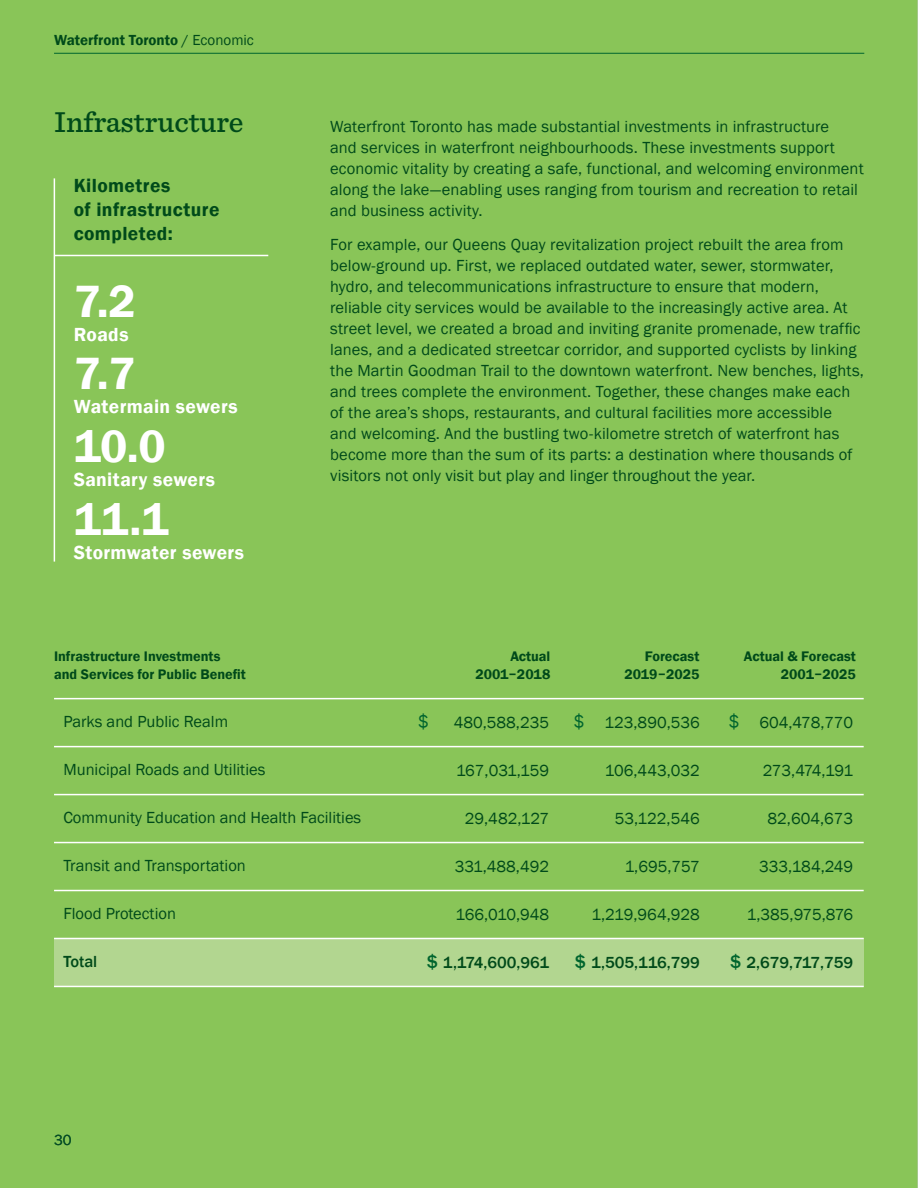
<style>
.page{position:relative;width:918px;height:1188px;background:#89c558}
.page>*{position:absolute;margin:0;border:0;box-sizing:border-box;transform-origin:0 0}
.t1{font:600 46.5px "Franklin Gothic";color:#fff}
.t2{font:500 30px "Sentinel";color:#004a1a}
.t3{font:600 19.5px "Franklin Gothic";letter-spacing:.02em;color:#fff}
.t4{font:600 19.5px/24px "Franklin Gothic";letter-spacing:.02em;color:#004a1a}
.t5{font:19.5px "Franklin Gothic";color:#00652e}
.t6{font:16.5px/21px "Franklin Gothic";letter-spacing:.005em;color:#004a1a}
.t7{font:500 16.5px "Franklin Gothic";color:#004a1a}
.t8{font:16.5px "Franklin Gothic";letter-spacing:-.02em;color:#004a1a}
.t9{font:16.5px "Franklin Gothic";letter-spacing:-.045em;color:#004a1a}
.t10{font:600 15px "Franklin Gothic";color:#004a1a}
.t11{font:15px "Franklin Gothic";color:#00652e}
.t12{font:600 14.25px/18px "Franklin Gothic";color:#004a1a;text-align:right}
.s1{font-weight:400}
.s2{font-size:19.5px;color:#00652e}
</style>
<div class="page">
<div style="left:54px;top:938px;width:810px;height:49px;background:#b2d690"></div>
<hr style="left:54px;top:53px;width:810px;height:1px;background:#00652e">
<hr style="left:54px;top:746px;width:810px;height:1px;background:#fff">
<hr style="left:54px;top:794px;width:810px;height:1px;background:#fff">
<hr style="left:54px;top:842px;width:810px;height:1px;background:#fff">
<hr style="left:54px;top:890px;width:810px;height:1px;background:#fff">
<hr style="left:54px;top:938px;width:810px;height:1px;background:#fff">
<hr style="left:54px;top:986px;width:810px;height:1px;background:#fff">
<hr style="left:54px;top:698px;width:810px;height:1px;background:#fff">
<hr style="left:54px;top:178px;width:1px;height:384px;background:#fff">
<hr style="left:54px;top:255px;width:214px;height:1px;background:#fff">
<hr style="left:917px;top:0;width:1px;height:1188px;background:#c6c8c9">
<p class="t10" style="left:54px;top:31px;width:201px">Waterfront Toronto <span class="s1">/ Economic</span></p>
<p class="t2" style="left:54px;top:99px;width:191px">Infrastructure</p>
<p class="t4" style="left:74px;top:174px;width:147px">Kilometres<br>of infrastructure completed:</p>
<p class="t1" style="left:74px;top:272px;width:64px">7.2</p>
<p class="t3" style="left:74px;top:322px;width:56px">Roads</p>
<p class="t1" style="left:74px;top:345px;width:64px">7.7</p>
<p class="t3" style="left:74px;top:395px;width:165px">Watermain sewers</p>
<p class="t1" style="left:74px;top:418px;width:94px">10.0</p>
<p class="t3" style="left:74px;top:468px;width:143px">Sanitary sewers</p>
<p class="t1" style="left:74px;top:491px;width:97px">11.1</p>
<p class="t3" style="left:74px;top:541px;width:172px">Stormwater sewers</p>
<p class="t6" style="left:330px;top:116px;width:535px">Waterfront Toronto has made substantial investments in infrastructure<br>and services in waterfront neighbourhoods. These investments support economic vitality by creating a safe, functional, and welcoming environment along the lake—enabling uses ranging from tourism and recreation to retail and business activity.</p>
<p class="t6" style="left:330px;top:235px;width:535px">For example, our Queens Quay revitalization project rebuilt the area from below-ground up. First, we replaced outdated water, sewer, stormwater, hydro, and telecommunications infrastructure to ensure that modern, reliable city services would be available to the increasingly active area. At street level, we created a broad and inviting granite promenade, new traffic lanes, and a dedicated streetcar corridor, and supported cyclists by linking the Martin Goodman Trail to the downtown waterfront. New benches, lights, and trees complete the environment. Together, these changes make each of the area’s shops, restaurants, and cultural facilities more accessible<br>and welcoming. And the bustling two-kilometre stretch of waterfront has become more than the sum of its parts: a destination where thousands of visitors not only visit but play and linger throughout the year.</p>
<p class="t12" style="left:54px;top:647px;width:193px;text-align:left">Infrastructure Investments and Services for Public Benefit</p>
<p class="t12" style="left:744px;top:647px;width:114px">Actual &amp; Forecast<br>2001–2025</p>
<p class="t12" style="left:475px;top:647px;width:77px">Actual<br>2001–2018</p>
<p class="t12" style="left:624px;top:647px;width:77px">Forecast<br>2019–2025</p>
<p class="t6" style="left:63px;top:712px;width:166px">Parks and Public Realm</p>
<p class="t5" style="left:418px;top:710px;width:13px">$</p>
<p class="t6" style="left:454px;top:713px;width:97px">480,588,235</p>
<p class="t6" style="left:574px;top:713px;width:128px"><span class="s2">$</span> 123,890,536</p>
<p class="t6" style="left:728px;top:713px;width:126px"><span class="s2">$</span> 604,478,770</p>
<p class="t6" style="left:63px;top:760px;width:204px">Municipal Roads and Utilities</p>
<p class="t6" style="left:456px;top:761px;width:94px">167,031,159</p>
<p class="t6" style="left:605px;top:761px;width:96px">106,443,032</p>
<p class="t9" style="left:763px;top:761px;width:92px">273,474,191</p>
<p class="t6" style="left:63px;top:808px;width:299px">Community Education and Health Facilities</p>
<p class="t6" style="left:465px;top:809px;width:86px">29,482,127</p>
<p class="t6" style="left:615px;top:809px;width:86px">53,122,546</p>
<p class="t6" style="left:768px;top:809px;width:87px">82,604,673</p>
<p class="t6" style="left:63px;top:856px;width:184px">Transit and Transportation</p>
<p class="t6" style="left:455px;top:857px;width:96px">331,488,492</p>
<p class="t6" style="left:625px;top:857px;width:77px">1,695,757</p>
<p class="t6" style="left:759px;top:857px;width:95px">333,184,249</p>
<p class="t6" style="left:63px;top:904px;width:114px">Flood Protection</p>
<p class="t8" style="left:456px;top:905px;width:95px">166,010,948</p>
<p class="t6" style="left:592px;top:905px;width:110px">1,219,964,928</p>
<p class="t8" style="left:747px;top:905px;width:108px">1,385,975,876</p>
<p class="t7" style="left:63px;top:951px;width:35px">Total</p>
<p class="t7" style="left:427px;top:953px;width:124px"><span class="s2">$</span> 1,174,600,961</p>
<p class="t7" style="left:575px;top:953px;width:127px"><span class="s2">$</span> 1,505,116,799</p>
<p class="t7" style="left:730px;top:953px;width:125px"><span class="s2">$</span> 2,679,717,759</p>
<p class="t11" style="left:54px;top:1131px;width:19px">30</p>
</div>
